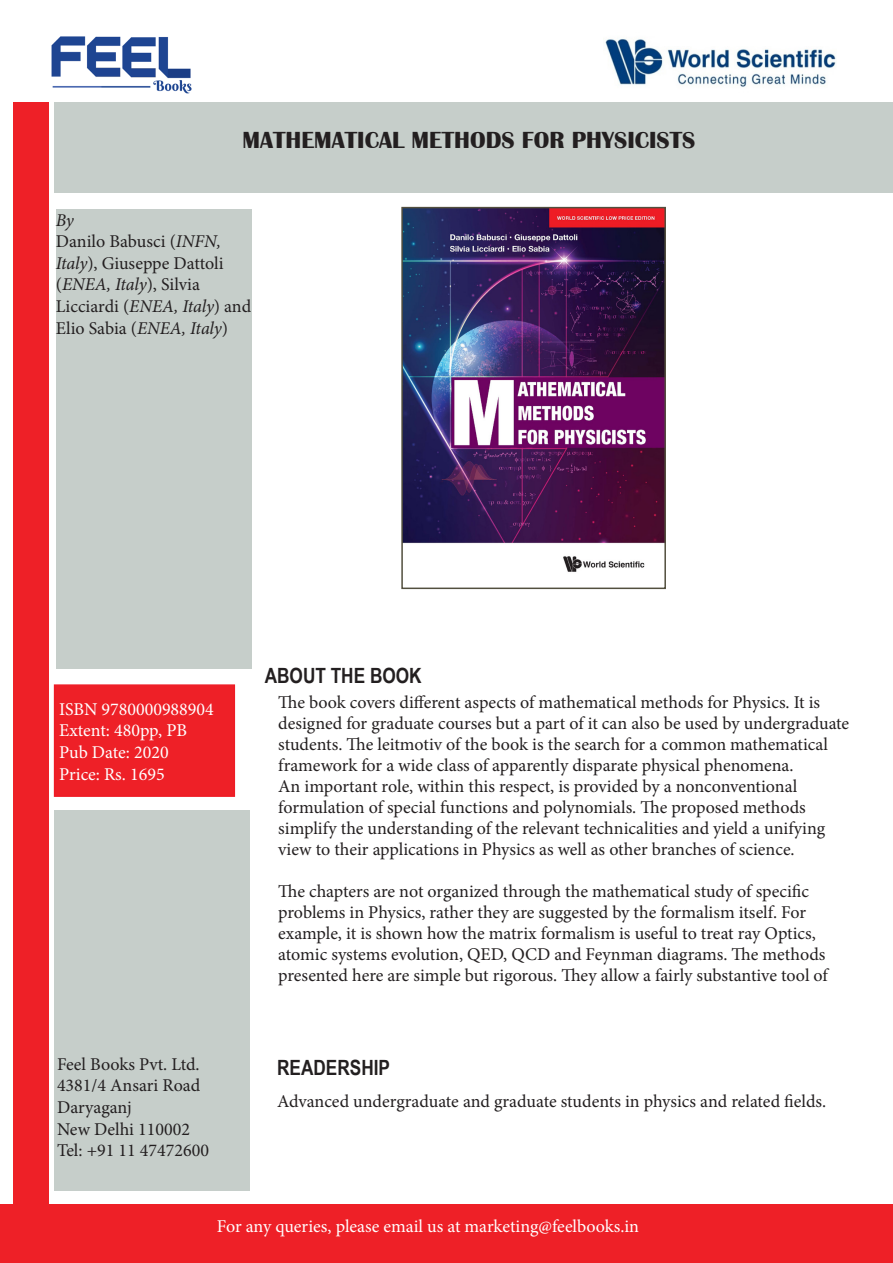
<style>
.page{position:relative;width:893px;height:1263px;background:#fff}
.page>*{position:absolute;margin:0;border:0;box-sizing:border-box;transform-origin:0 0}
.t1{font:700 24px "Britannic";color:#231f20}
.t2{font:700 21px "Arial Narrow";color:#231f20}
.t3{font:18px/21px "Minion Pro";color:#231f20}
.t4{font:18px "Minion Pro";color:#fff}
.s1{font-style:italic}
</style>
<div class="page">
<img style="left:51px;top:36px;width:141px;height:58px">
<img style="left:605px;top:39px;width:231px;height:48px">
<div style="left:54px;top:102px;width:839px;height:91px;background:#c6ceca"></div>
<div style="left:0;top:1204px;width:893px;height:59px;background:#ee2027"></div>
<div style="left:56px;top:210px;width:195px;height:459px;background:#c6ceca"></div>
<div style="left:54px;top:810px;width:196px;height:381px;background:#c6ceca"></div>
<div style="left:54px;top:684px;width:181px;height:113px;background:#ee2027;border:2px solid #ee1c25"></div>
<div style="left:14px;top:102px;width:35px;height:1161px;background:#ee2027"></div>
<img style="left:404px;top:210px;width:259px;height:362px">
<div style="left:401px;top:207px;width:265px;height:382px;border:2px solid #524f3e"></div>
<p class="t1" style="left:243px;top:126px;width:454px">MATHEMATICAL METHODS FOR PHYSICISTS</p>
<p class="t3" style="left:56px;top:209px;width:197px;line-height:21.6px"><span class="s1">By<br></span>Danilo Babusci (<span class="s1">INFN,<br>Italy</span>), Giuseppe Dattoli (<span class="s1">ENEA, Italy</span>), Silvia<br>Licciardi (<span class="s1">ENEA, Italy</span>) and<br>Elio Sabia (<span class="s1">ENEA, Italy</span>)</p>
<p class="t4" style="left:59px;top:697px;width:156px">ISBN 9780000988904</p>
<p class="t4" style="left:59px;top:718px;width:129px">Extent: 480pp, PB</p>
<p class="t4" style="left:59px;top:740px;width:111px">Pub Date: 2020</p>
<p class="t4" style="left:59px;top:762px;width:107px">Price: Rs. 1695</p>
<p class="t3" style="left:57px;top:1053px;width:153px;line-height:21.6px">Feel Books Pvt. Ltd.<br>4381/4 Ansari Road<br>Daryaganj<br>New Delhi 110002<br>Tel: +91 11 47472600</p>
<p class="t2" style="left:265px;top:659px;width:158px">ABOUT THE BOOK</p>
<p class="t3" style="left:278px;top:692px;width:572px">The book covers different aspects of mathematical methods for Physics. It is designed for graduate courses but a part of it can also be used by undergraduate students. The leitmotiv of the book is the search for a common mathematical framework for a wide class of apparently disparate physical phenomena.<br>An important role, within this respect, is provided by a nonconventional formulation of special functions and polynomials. The proposed methods simplify the understanding of the relevant technicalities and yield a unifying view to their applications in Physics as well as other branches of science.</p>
<p class="t3" style="left:278px;top:881px;width:551px">The chapters are not organized through the mathematical study of specific problems in Physics, rather they are suggested by the formalism itself. For example, it is shown how the matrix formalism is useful to treat ray Optics, atomic systems evolution, QED, QCD and Feynman diagrams. The methods presented here are simple but rigorous. They allow a fairly substantive tool of</p>
<p class="t2" style="left:277px;top:1052px;width:114px">READERSHIP</p>
<p class="t3" style="left:277px;top:1091px;width:551px">Advanced undergraduate and graduate students in physics and related fields.</p>
<p class="t4" style="left:217px;top:1215px;width:424px">For any queries, please email us at marketing@feelbooks.in</p>
</div>
